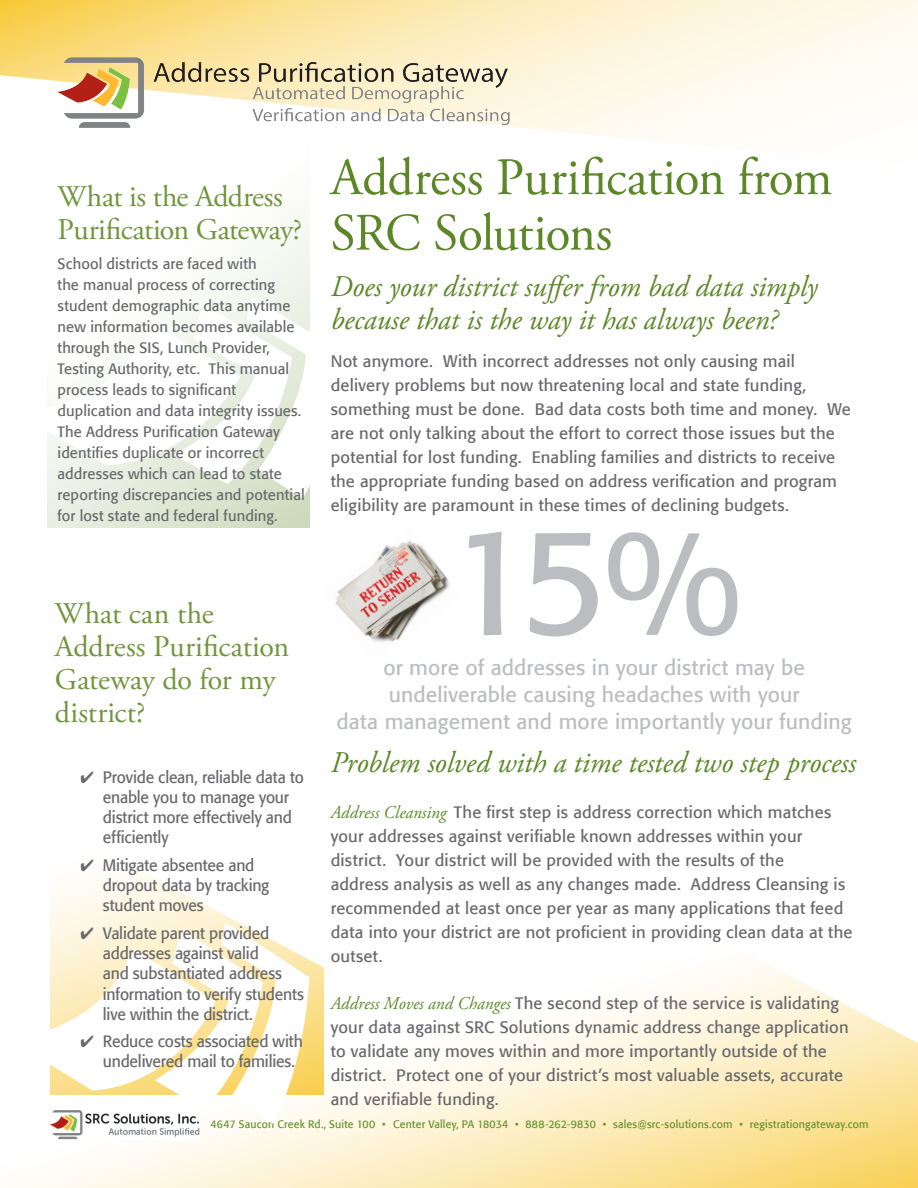
<style>
.page{position:relative;width:918px;height:1188px;background:#fff}
.page>*{position:absolute;margin:0;border:0;box-sizing:border-box;transform-origin:0 0}
.body_text{font:150px "Formata";color:#bcbdc0}
.t1{font:52.5px/55.5px "Adobe Garamond Pro";letter-spacing:-.01em;color:#5c8727}
.header_sub{font:italic 30px/33px "Adobe Garamond Pro";color:#5c8727}
.body_text-2{font:30px/33px "Adobe Garamond Pro";color:#71953d}
.subheads{font:30px/33px "Adobe Garamond Pro";letter-spacing:-.015em;color:#71953d}
.body_text-3{font:21px/27px "Formata";letter-spacing:.005em;color:#bcbdc0}
.body_text-4{font:16.5px/24px "Formata";letter-spacing:.01em;color:#69696c}
.black_bullets{font:16.5px/20.2px "Formata";letter-spacing:-.015em;color:#69696c;scale:.95 1}
.sidebar_body{font:15px/21px "Formata";letter-spacing:.01em;color:#69696c}
.t2{font:10.8px "Formata";letter-spacing:.02em;color:#64912d}
.s1{font-family:"Adobe Garamond Pro";font-style:italic;font-size:18px;color:#5c8727}
</style>
<div class="page">
<svg style="left:21px;top:962px;width:897px;height:225px"></svg>
<svg style="left:0;top:0;width:918px;height:142px"></svg>
<svg style="left:47px;top:129px;width:263px;height:398px"></svg>
<svg style="left:47px;top:297px;width:263px;height:201px"></svg>
<svg style="left:50px;top:869px;width:274px;height:225px"></svg>
<svg style="left:21px;top:922px;width:288px;height:202px"></svg>
<img style="left:335px;top:540px;width:115px;height:102px">
<img style="left:58px;top:55px;width:475px;height:74px">
<img style="left:50px;top:1111px;width:150px;height:29px">
<p class="subheads" style="left:58px;top:181px;width:246px">What is the Address<br>Purification Gateway?</p>
<p class="sidebar_body" style="left:58px;top:253px;width:249px">School districts are faced with<br>the manual process of correcting student demographic data anytime new information becomes available through the SIS, Lunch Provider, Testing Authority, etc. This manual process leads to significant duplication and data integrity issues.<br>The Address Purification Gateway identifies duplicate or incorrect addresses which can lead to state reporting discrepancies and potential for lost state and federal funding.</p>
<p class="body_text-2" style="left:55px;top:598px;width:236px">What can the<br>Address Purification<br>Gateway do for my district?</p>
<p class="black_bullets" style="left:103px;top:767px;width:213px;text-indent:-22px">✔ Provide clean, reliable data to enable you to manage your district more effectively and efficiently</p>
<p class="black_bullets" style="left:103px;top:855px;width:177px;text-indent:-22px">✔ Mitigate absentee and dropout data by tracking student moves</p>
<p class="black_bullets" style="left:103px;top:923px;width:213px;text-indent:-22px">✔ Validate parent provided addresses against valid<br>and substantiated address information to verify students live within the district.</p>
<p class="black_bullets" style="left:103px;top:1031px;width:212px;text-indent:-22px">✔ Reduce costs associated with undelivered mail to families.</p>
<p class="t1" style="left:331px;top:152px;width:503px">Address Purification from<br>SRC Solutions</p>
<p class="header_sub" style="left:331px;top:271px;width:488px">Does your district suffer from bad data simply because that is the way it has always been?</p>
<p class="body_text-4" style="left:331px;top:349px;width:522px">Not anymore. With incorrect addresses not only causing mail delivery problems but now threatening local and state funding, something must be done. Bad data costs both time and money. We are not only talking about the effort to correct those issues but the potential for lost funding. Enabling families and districts to receive the appropriate funding based on address verification and program eligibility are paramount in these times of declining budgets.</p>
<p class="body_text" style="left:447px;top:491px;width:296px">15%</p>
<p class="body_text-3" style="left:383px;top:654px;width:423px">or more of addresses in your district may be undeliverable causing headaches with your</p>
<p class="body_text-3" style="left:337px;top:708px;width:517px">data management and more importantly your funding</p>
<p class="header_sub" style="left:331px;top:746px;width:527px">Problem solved with a time tested two step process</p>
<p class="body_text-4" style="left:331px;top:800px;width:523px"><span class="s1">Address Cleansing</span> The first step is address correction which matches your addresses against verifiable known addresses within your district. Your district will be provided with the results of the<br>address analysis as well as any changes made. Address Cleansing is recommended at least once per year as many applications that feed data into your district are not proficient in providing clean data at the outset.</p>
<p class="body_text-4" style="left:331px;top:991px;width:519px"><span class="s1">Address Moves and Changes</span> The second step of the service is validating your data against SRC Solutions dynamic address change application to validate any moves within and more importantly outside of the district. Protect one of your district’s most valuable assets, accurate and verifiable funding.</p>
<p class="t2" style="left:210px;top:1118px;width:660px">4647 Saucon Creek Rd., Suite 100 • Center Valley, PA 18034 • 888-262-9830 • sales@src-solutions.com • registrationgateway.com</p>
</div>
